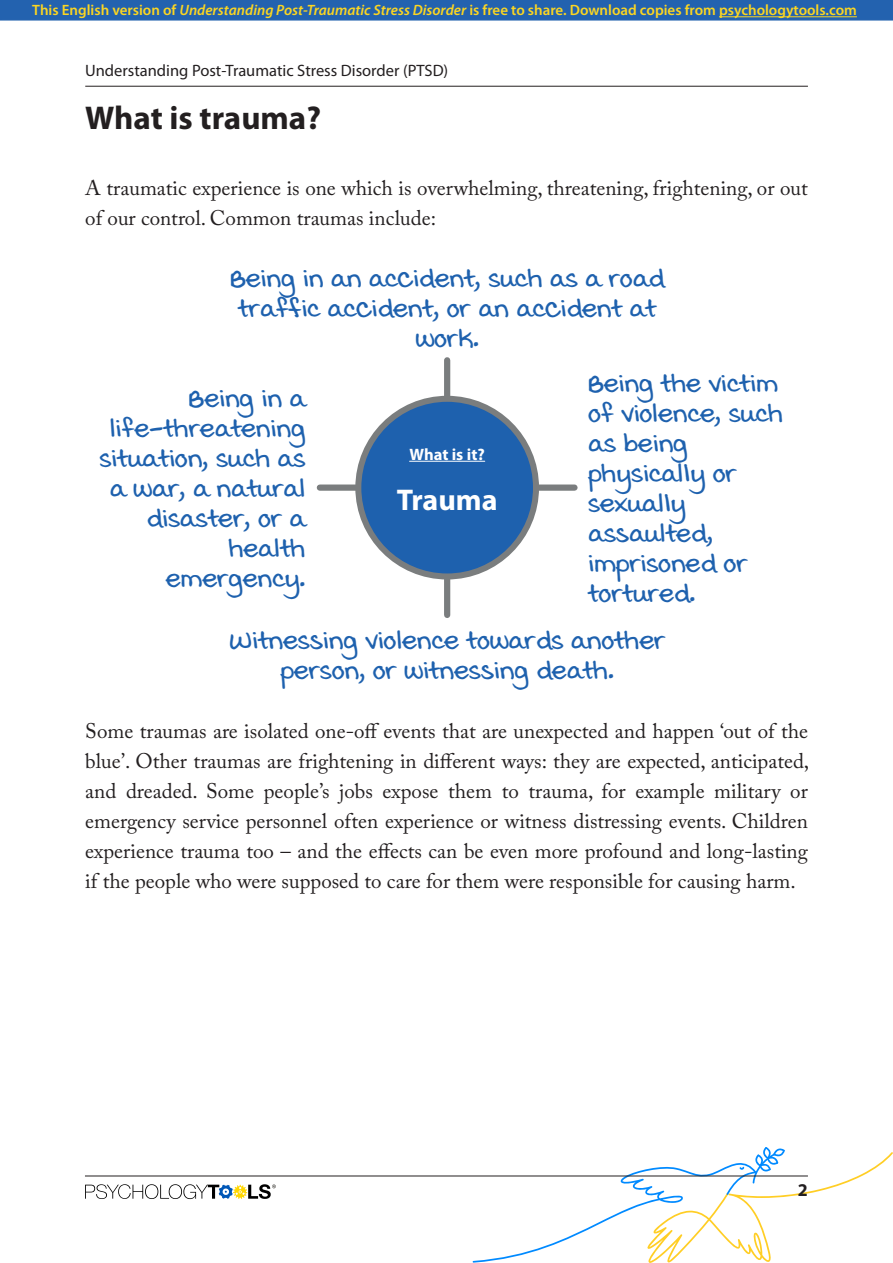
<style>
.page{position:relative;width:893px;height:1263px;background:#fff}
.page>*{position:absolute;margin:0;border:0;box-sizing:border-box;transform-origin:0 0}
.Heading_1{font:700 33px "Myriad Pro";color:#231f20}
.t1{font:700 30px/30px "Swister";color:#1e61ae;text-align:center}
.t2{font:700 30px "Myriad Pro";color:#fff}
.Main_body_text{font:21px/30px "Adobe Caslon Pro";color:#231f20}
.t3{font:700 18px "Myriad Pro";color:#231f20}
.t4{font:16.5px "Myriad Pro";color:#231f20}
.t5{font:700 16.5px "Myriad Pro";color:#fff}
.t6{font:600 15px "Myriad Pro";color:#fcd621}
.s1{font-style:italic}
</style>
<div class="page">
<svg style="left:473px;top:1147px;width:420px;height:116px"></svg>
<hr style="left:85px;top:86px;width:723px;height:1px;background:#231f20">
<svg style="left:85px;top:1184px;width:191px;height:15px"></svg>
<hr style="left:85px;top:1176px;width:723px;height:1px;background:#231f20">
<div style="left:0;top:0;width:893px;height:21px;background:#2362af;border:2px solid #2362af"></div>
<hr style="left:719px;top:16px;width:138px;height:1px;background:#fcd621">
<div style="left:447px;top:484px;width:127px;height:7px;background:#7a7d7e"></div>
<div style="left:444px;top:360px;width:6px;height:128px;background:#7a7d7e"></div>
<div style="left:444px;top:488px;width:6px;height:127px;background:#7a7d7e"></div>
<div style="left:320px;top:484px;width:127px;height:7px;background:#7a7d7e"></div>
<svg style="left:355px;top:396px;width:184px;height:183px"></svg>
<hr style="left:410px;top:461px;width:75px;height:1px;background:#fff">
<p class="t6" style="left:32px;top:1px;width:826px">This English version of <span class="s1">Understanding Post-Traumatic Stress Disorder</span> is free to share. Download copies from psychologytools.com</p>
<p class="t4" style="left:85px;top:60px;width:365px">Understanding Post-Traumatic Stress Disorder (PTSD)</p>
<p class="Heading_1" style="left:85px;top:96px;width:237px">What is trauma?</p>
<p class="Main_body_text" style="left:85px;top:173px;width:724px">A traumatic experience is one which is overwhelming, threatening, frightening, or out of our control. Common traumas include:</p>
<p class="t1" style="left:230px;top:262px;width:436px">Being in an accident, such as a road traffic accident, or an accident at work.</p>
<p class="t1" style="left:99px;top:383px;width:208px;text-align:right">Being in a life-threatening situation, such as a war, a natural disaster, or a health emergency.</p>
<p class="t5" style="left:410px;top:443px;width:77px">What is it?</p>
<p class="t2" style="left:397px;top:481px;width:103px">Trauma</p>
<p class="t1" style="left:588px;top:368px;width:196px;text-align:left">Being the victim of violence, such as being physically or sexually assaulted, imprisoned or tortured.</p>
<p class="t1" style="left:229px;top:624px;width:438px">Witnessing violence towards another person, or witnessing death.</p>
<p class="Main_body_text" style="left:85px;top:716px;width:725px;text-align:justify">Some traumas are isolated one-off events that are unexpected and happen ‘out of the blue’. Other traumas are frightening in different ways: they are expected, anticipated, and dreaded. Some people’s jobs expose them to trauma, for example military or emergency service personnel often experience or witness distressing events. Children experience trauma too – and the effects can be even more profound and long-lasting if the people who were supposed to care for them were responsible for causing harm.</p>
<p class="t3" style="left:798px;top:1178px;width:11px">2</p>
</div>
